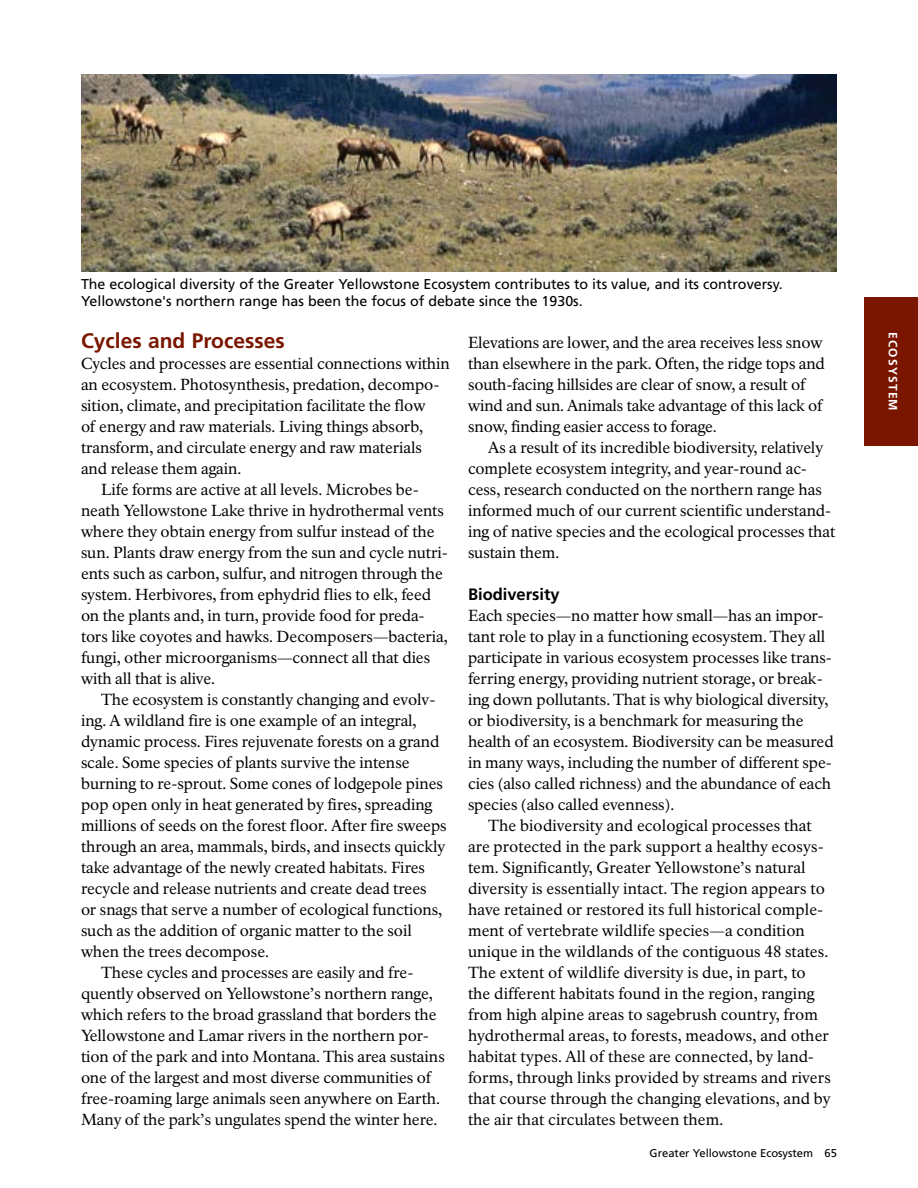
<style>
.page{position:relative;width:918px;height:1188px;background:#fff}
.page>*{position:absolute;margin:0;border:0;box-sizing:border-box;transform-origin:0 0}
.Heading_2__Ch_3{font:700 21px "Frutiger LT Std";color:#7a1600}
.Heading_3{font:700 16.5px "Frutiger LT Std";color:#000}
.Body_Text__following{font:15.75px/21px "NPS Rawlinson OT";letter-spacing:-.005em;color:#000}
.Body_Text__first_par{font:15.75px/21px "NPS Rawlinson OT";letter-spacing:-.005em;color:#000}
.Graphic_Caption{font:14.25px/17.1px "Frutiger LT Std";color:#000}
.t1{font:700 12px "Frutiger LT Std";letter-spacing:.1em;color:#fff}
.t2{font:11.25px "Frutiger LT Std";color:#000}
</style>
<div class="page">
<div style="left:864px;top:297px;width:54px;height:149px;background:#7a1600"></div>
<img style="left:81px;top:75px;width:756px;height:196px">
<p class="Graphic_Caption" style="left:81px;top:275px;width:703px">The ecological diversity of the Greater Yellowstone Ecosystem contributes to its value, and its controversy.<br>Yellowstone's northern range has been the focus of debate since the 1930s.</p>
<h2 class="Heading_2__Ch_3" style="left:81px;top:328px;width:205px">Cycles and Processes</h2>
<p class="Body_Text__first_par" style="left:81px;top:353px;width:370px">Cycles and processes are essential connections within an ecosystem. Photosynthesis, predation, decompo&shy;sition, climate, and precipitation facilitate the flow<br>of energy and raw materials. Living things absorb, transform, and circulate energy and raw materials and release them again.</p>
<p class="Body_Text__following" style="left:81px;top:479px;width:369px;text-indent:20px">Life forms are active at all levels. Microbes be&shy;neath Yellowstone Lake thrive in hydrothermal vents where they obtain energy from sulfur instead of the sun. Plants draw energy from the sun and cycle nutri&shy;ents such as carbon, sulfur, and nitrogen through the system. Herbivores, from ephydrid flies to elk, feed on the plants and, in turn, provide food for preda&shy;tors like coyotes and hawks. Decomposers—bacteria, fungi, other microorganisms—connect all that dies with all that is alive.</p>
<p class="Body_Text__following" style="left:81px;top:689px;width:367px;text-indent:20px">The ecosystem is constantly changing and evolv&shy;ing. A wildland fire is one example of an integral, dynamic process. Fires rejuvenate forests on a grand scale. Some species of plants survive the intense burning to re-sprout. Some cones of lodgepole pines pop open only in heat generated by fires, spreading millions of seeds on the forest floor. After fire sweeps through an area, mammals, birds, and insects quickly take advantage of the newly created habitats. Fires recycle and release nutrients and create dead trees<br>or snags that serve a number of ecological functions, such as the addition of organic matter to the soil when the trees decompose.</p>
<p class="Body_Text__following" style="left:81px;top:962px;width:365px;text-indent:20px">These cycles and processes are easily and fre&shy;quently observed on Yellowstone’s northern range, which refers to the broad grassland that borders the Yellowstone and Lamar rivers in the northern por&shy;tion of the park and into Montana. This area sustains one of the largest and most diverse communities of free-roaming large animals seen anywhere on Earth.<br>Many of the park’s ungulates spend the winter here.</p>
<p class="Body_Text__following" style="left:468px;top:332px;width:358px">Elevations are lower, and the area receives less snow than elsewhere in the park. Often, the ridge tops and south-facing hillsides are clear of snow, a result of wind and sun. Animals take advantage of this lack of snow, finding easier access to forage.</p>
<p class="Body_Text__following" style="left:468px;top:437px;width:369px;text-indent:20px">As a result of its incredible biodiversity, relatively complete ecosystem integrity, and year-round ac&shy;cess, research conducted on the northern range has informed much of our current scientific understand&shy;ing of native species and the ecological processes that sustain them.</p>
<h3 class="Heading_3" style="left:468px;top:585px;width:93px">Biodiversity</h3>
<p class="Body_Text__first_par" style="left:468px;top:605px;width:367px">Each species—no matter how small—has an impor&shy;tant role to play in a functioning ecosystem. They all participate in various ecosystem processes like trans&shy;ferring energy, providing nutrient storage, or break&shy;ing down pollutants. That is why biological diversity, or biodiversity, is a benchmark for measuring the health of an ecosystem. Biodiversity can be measured in many ways, including the number of different spe&shy;cies (also called richness) and the abundance of each species (also called evenness).</p>
<p class="Body_Text__following" style="left:468px;top:815px;width:364px;text-indent:20px">The biodiversity and ecological processes that are protected in the park support a healthy ecosys&shy;tem. Significantly, Greater Yellowstone’s natural diversity is essentially intact. The region appears to have retained or restored its full historical comple&shy;ment of vertebrate wildlife species—a condition unique in the wildlands of the contiguous 48 states.<br>The extent of wildlife diversity is due, in part, to the different habitats found in the region, ranging from high alpine areas to sagebrush country, from hydrothermal areas, to forests, meadows, and other habitat types. All of these are connected, by land&shy;forms, through links provided by streams and rivers that course through the changing elevations, and by the air that circulates between them.</p>
<p class="t2" style="left:650px;top:1147px;width:189px">Greater Yellowstone Ecosystem 65</p>
<p class="t1" style="left:900px;top:332px;width:80px;rotate:90deg">ECOSYSTEM</p>
</div>
